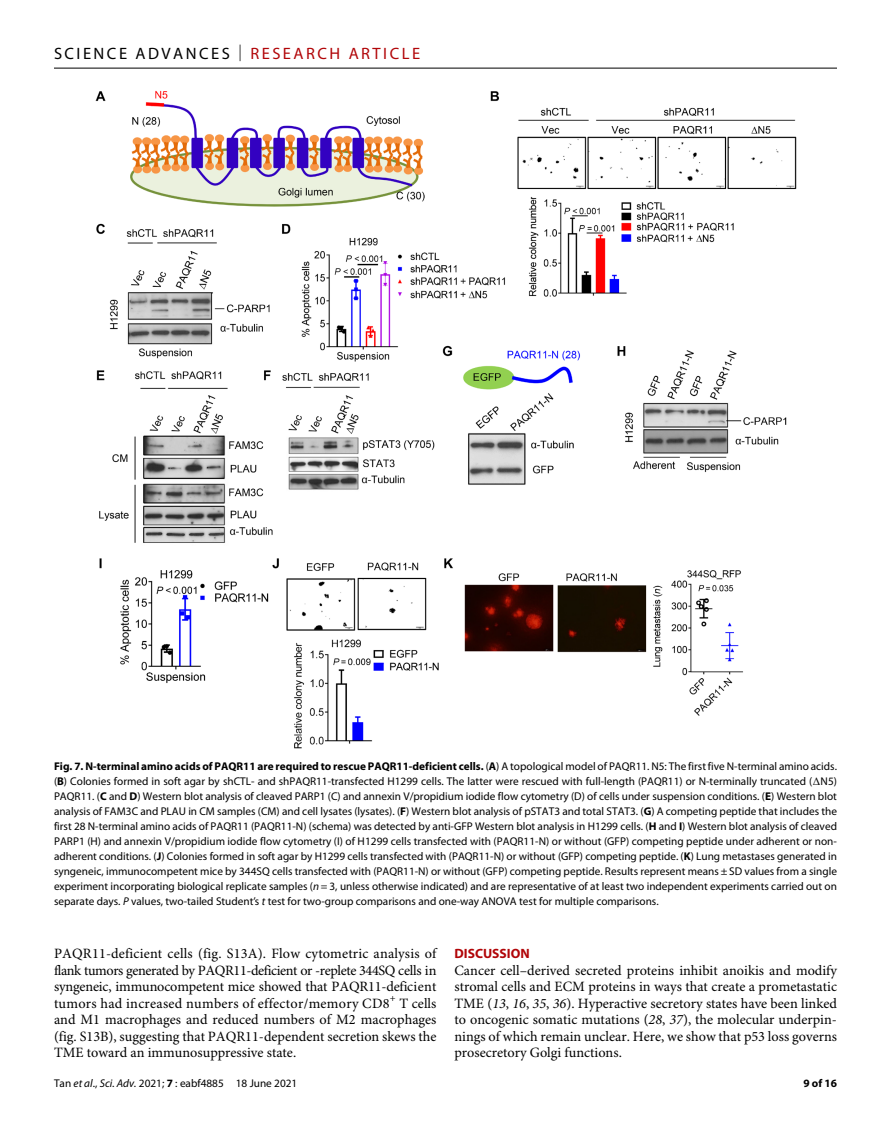
<style>
.page{position:relative;width:891px;height:1134px;background:#fff}
.page>*{position:absolute;margin:0;border:0;box-sizing:border-box;transform-origin:0 0}
.t1{font:16.5px "Myriad Pro";letter-spacing:.15em;color:#000}
.t2{font:14.25px/16.5px "Minion Pro";color:#000;text-align:justify}
.t3{font:700 13.5px "Myriad Pro";color:#b10508}
.t4{font:11.25px/15px "Myriad Pro";color:#000;text-align:justify}
.t5{font:700 11.25px "Myriad Pro";color:#000}
.s1{font-weight:300}
.s2{color:#b10508}
.s3{font-weight:700}
.s4{font-family:"STIX General"}
.s5{font-style:italic}
</style>
<div class="page">
<hr style="left:54px;top:68px;width:783px;height:1px;background:#000">
<img style="left:95px;top:90px;width:701px;height:658px">
<h1 class="t1" style="left:54px;top:40px;width:368px">SCIENCE ADVANCES <span class="s1">|</span> <span class="s2">RESEARCH ARTICLE</span></h1>
<p class="t4" style="left:54px;top:759px;width:785px"><span class="s3">Fig. 7. N-terminal amino acids of PAQR11 are required to rescue PAQR11-deficient cells.</span> (<span class="s3">A</span>) A topological model of PAQR11. N5: The first five N-terminal amino acids. (<span class="s3">B</span>) Colonies formed in soft agar by shCTL- and shPAQR11-transfected H1299 cells. The latter were rescued with full-length (PAQR11) or N-terminally truncated (<span class="s4">∆</span>N5)<br>PAQR11. (<span class="s3">C</span> and <span class="s3">D</span>) Western blot analysis of cleaved PARP1 (C) and annexin V/propidium iodide flow cytometry (D) of cells under suspension conditions. (<span class="s3">E</span>) Western blot analysis of FAM3C and PLAU in CM samples (CM) and cell lysates (lysates). (<span class="s3">F</span>) Western blot analysis of pSTAT3 and total STAT3. (<span class="s3">G</span>) A competing peptide that includes the first 28 N-terminal amino acids of PAQR11 (PAQR11-N) (schema) was detected by anti-GFP Western blot analysis in H1299 cells. (<span class="s3">H</span> and <span class="s3">I</span>) Western blot analysis of cleaved PARP1 (H) and annexin V/propidium iodide flow cytometry (I) of H1299 cells transfected with (PAQR11-N) or without (GFP) competing peptide under adherent or non&shy;adherent conditions. (<span class="s3">J</span>) Colonies formed in soft agar by H1299 cells transfected with (PAQR11-N) or without (GFP) competing peptide. (<span class="s3">K</span>) Lung metastases generated in syngeneic, immunocompetent mice by 344SQ cells transfected with (PAQR11-N) or without (GFP) competing peptide. Results represent means ± SD values from a single experiment incorporating biological replicate samples (<span class="s5">n</span> = 3, unless otherwise indicated) and are representative of at least two independent experiments carried out on separate days. <span class="s5">P</span> values, two-tailed Student’s <span class="s5">t</span> test for two-group comparisons and one-way ANOVA test for multiple comparisons.</p>
<p class="t2" style="left:54px;top:947px;width:384px">PAQR11-deficient cells (fig. S13A). Flow cytometric analysis of flank tumors generated by PAQR11-deficient or -replete 344SQ cells in syngeneic, immunocompetent mice showed that PAQR11-deficient tumors had increased numbers of effector/memory CD8<sup>+</sup> T cells and M1 macrophages and reduced numbers of M2 macrophages (fig. S13B), suggesting that PAQR11-dependent secretion skews the TME toward an immunosuppressive state.</p>
<p class="t3" style="left:454px;top:943px;width:77px">DISCUSSION</p>
<p class="t2" style="left:454px;top:963px;width:384px">Cancer cell–derived secreted proteins inhibit anoikis and modify stromal cells and ECM proteins in ways that create a prometastatic TME (<span class="s5">13</span>, <span class="s5">16</span>, <span class="s5">35</span>, <span class="s5">36</span>). Hyperactive secretory states have been linked to oncogenic somatic mutations (<span class="s5">28</span>, <span class="s5">37</span>), the molecular underpin&shy;nings of which remain unclear. Here, we show that p53 loss governs prosecretory Golgi functions.</p>
<p class="t4" style="left:54px;top:1076px;width:245px">Tan <span class="s5">et al</span>., <span class="s5">Sci. Adv.</span> 2021; <span class="s3">7</span> : eabf4885 18 June 2021</p>
<p class="t5" style="left:803px;top:1074px;width:35px">9 of 16</p>
</div>
